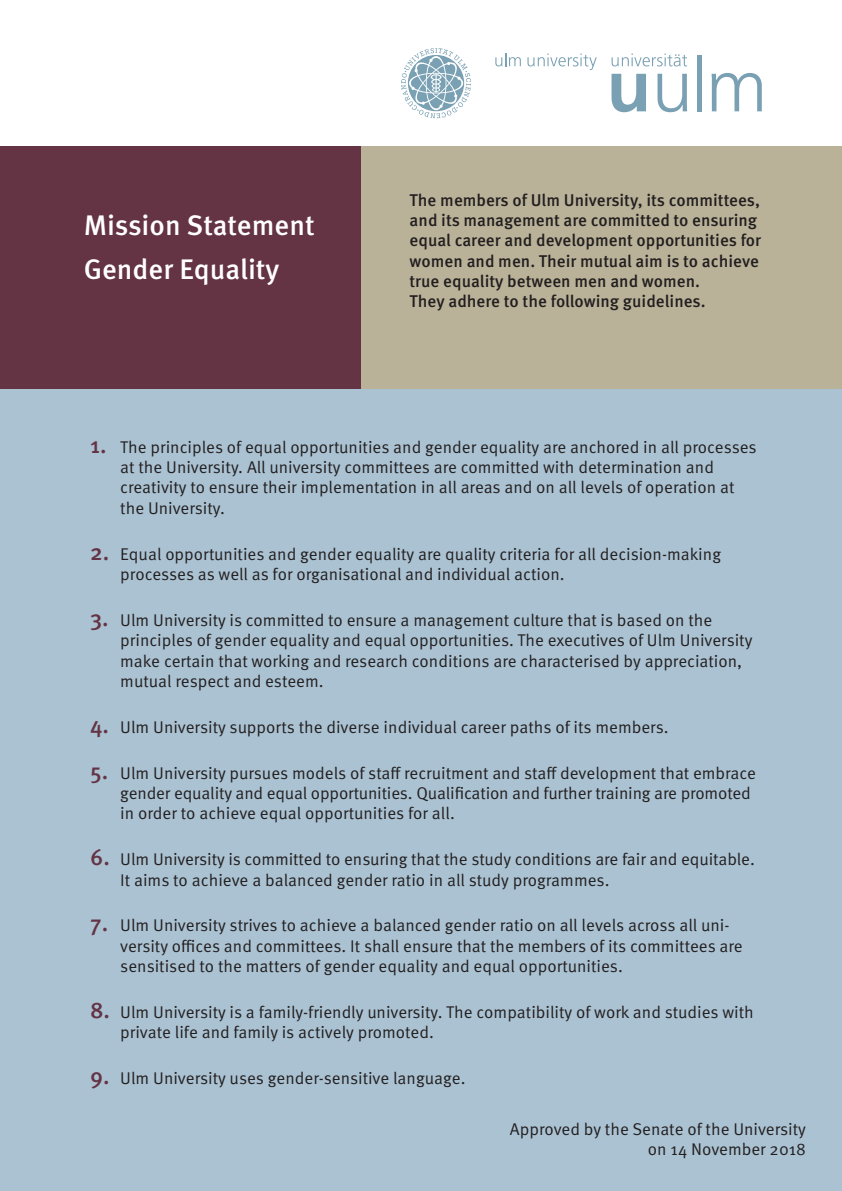
<style>
.page{position:relative;width:842px;height:1191px;background:#fff}
.page>*{position:absolute;margin:0;border:0;box-sizing:border-box;transform-origin:0 0}
.t1{font:500 28.3px/43.8px "Meta OT";color:#fff}
.t2{font:17px/20.4px "Meta OT Norm";color:#231f20}
.t3{font:500 17px/20.4px "Meta OT";color:#231f20}
.s1{font-family:"Meta OT";font-weight:500;font-size:22.6px;color:#643344}
</style>
<div class="page">
<div style="left:361px;top:146px;width:481px;height:499px;background:#b9b298"></div>
<div style="left:0;top:146px;width:361px;height:299px;background:#643344"></div>
<div style="left:0;top:389px;width:842px;height:802px;background:#aac2d2"></div>
<svg style="left:612px;top:53px;width:75px;height:13px"></svg>
<svg style="left:611px;top:74px;width:35px;height:38px"></svg>
<svg style="left:657px;top:74px;width:30px;height:38px"></svg>
<div style="left:697px;top:55px;width:5px;height:56px;background:#79a0b3"></div>
<svg style="left:711px;top:73px;width:51px;height:38px"></svg>
<svg style="left:495px;top:53px;width:26px;height:13px"></svg>
<svg style="left:527px;top:53px;width:70px;height:17px"></svg>
<svg style="left:401px;top:48px;width:70px;height:70px"></svg>
<h1 class="t1" style="left:84px;top:204px;width:232px">Mission Statement<br>Gender Equality</h1>
<p class="t3" style="left:410px;top:190px;width:353px">The members of Ulm University, its committees, and its management are committed to ensuring equal career and development opportunities for women and men. Their mutual aim is to achieve true equality between men and women.<br>They adhere to the following guidelines.</p>
<p class="t2" style="left:120px;top:437px;width:638px;text-indent:-30px"><span class="s1">1.</span> The principles of equal opportunities and gender equality are anchored in all processes at the University. All university committees are committed with determination and creativity to ensure their implementation in all areas and on all levels of operation at the University.</p>
<p class="t2" style="left:120px;top:544px;width:602px;text-indent:-30px"><span class="s1">2.</span> Equal opportunities and gender equality are quality criteria for all decision-making processes as well as for organisational and individual action.</p>
<p class="t2" style="left:120px;top:610px;width:634px;text-indent:-30px"><span class="s1">3.</span> Ulm University is committed to ensure a management culture that is based on the principles of gender equality and equal opportunities. The executives of Ulm University make certain that working and research conditions are characterised by appreciation, mutual respect and esteem.</p>
<p class="t2" style="left:90px;top:717px;width:580px"><span class="s1">4.</span> Ulm University supports the diverse individual career paths of its members.</p>
<p class="t2" style="left:120px;top:763px;width:637px;text-indent:-30px"><span class="s1">5.</span> Ulm University pursues models of staff recruitment and staff development that embrace gender equality and equal opportunities. Qualification and further training are promoted in order to achieve equal opportunities for all.</p>
<p class="t2" style="left:120px;top:849px;width:636px;text-indent:-30px"><span class="s1">6.</span> Ulm University is committed to ensuring that the study conditions are fair and equitable.<br>It aims to achieve a balanced gender ratio in all study programmes.</p>
<p class="t2" style="left:120px;top:915px;width:624px;text-indent:-30px"><span class="s1">7.</span> Ulm University strives to achieve a balanced gender ratio on all levels across all uni&shy;versity offices and committees. It shall ensure that the members of its committees are sensitised to the matters of gender equality and equal opportunities.</p>
<p class="t2" style="left:120px;top:1002px;width:635px;text-indent:-30px"><span class="s1">8.</span> Ulm University is a family-friendly university. The compatibility of work and studies with private life and family is actively promoted.</p>
<p class="t2" style="left:90px;top:1068px;width:377px"><span class="s1">9.</span> Ulm University uses gender-sensitive language.</p>
<p class="t2" style="left:510px;top:1118px;width:298px;text-align:right">Approved by the Senate of the University on 14 November 2018</p>
</div>
